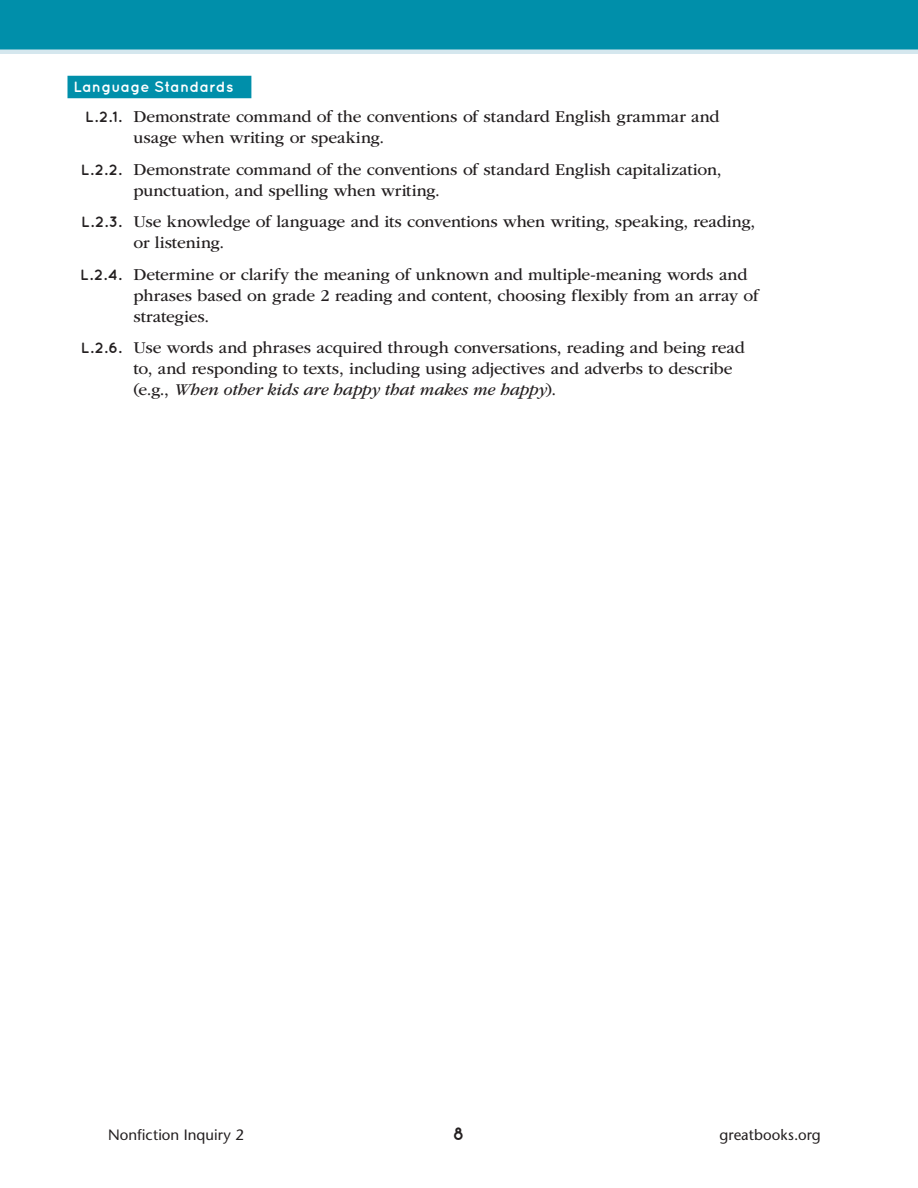
<style>
.page{position:relative;width:918px;height:1188px;background:#fff}
.page>*{position:absolute;margin:0;border:0;box-sizing:border-box;transform-origin:0 0}
.t1{font:700 18px "Quicksand";color:#231f20}
.CHART_NL{font:17.25px/21px "ITC Garamond Std";letter-spacing:-.01em;color:#231f20}
.t2{font:500 15px "Stone Sans Std";letter-spacing:.005em;color:#231f20}
.CHAERT_head_SPEAKING{font:700 15px "Quicksand";letter-spacing:.015em;color:#fff}
.s1{font-family:"Quicksand";font-weight:700;font-size:15px}
.s2{font-style:italic}
</style>
<div class="page">
<div style="left:0;top:0;width:918px;height:54px;background:#008faa"></div>
<hr style="left:0;top:50px;width:918px;height:4px;background:#d5e7ee">
<div style="left:68px;top:76px;width:183px;height:22px;background:#008faa"></div>
<p class="CHAERT_head_SPEAKING" style="left:74px;top:78px;width:161px">Language Standards</p>
<p class="CHART_NL" style="left:134px;top:106px;width:588px;text-indent:-48px"><span class="s1">L.2.1.</span> Demonstrate command of the conventions of standard English grammar and usage when writing or speaking.</p>
<p class="CHART_NL" style="left:134px;top:159px;width:590px;text-indent:-53px"><span class="s1">L.2.2.</span> Demonstrate command of the conventions of standard English capitalization, punctuation, and spelling when writing.</p>
<p class="CHART_NL" style="left:134px;top:211px;width:623px;text-indent:-52px"><span class="s1">L.2.3.</span> Use knowledge of language and its conventions when writing, speaking, reading, or listening.</p>
<p class="CHART_NL" style="left:134px;top:264px;width:627px;text-indent:-53px"><span class="s1">L.2.4.</span> Determine or clarify the meaning of unknown and multiple-meaning words and phrases based on grade 2 reading and content, choosing flexibly from an array of strategies.</p>
<p class="CHART_NL" style="left:134px;top:337px;width:613px;text-indent:-53px"><span class="s1">L.2.6.</span> Use words and phrases acquired through conversations, reading and being read to, and responding to texts, including using adjectives and adverbs to describe (e.g., <span class="s2">When other kids are happy that makes me happy</span>).</p>
<p class="t2" style="left:108px;top:1126px;width:137px">Nonfiction Inquiry 2</p>
<p class="t1" style="left:453px;top:1123px;width:13px">8</p>
<p class="t2" style="left:720px;top:1126px;width:103px">greatbooks.org</p>
</div>
